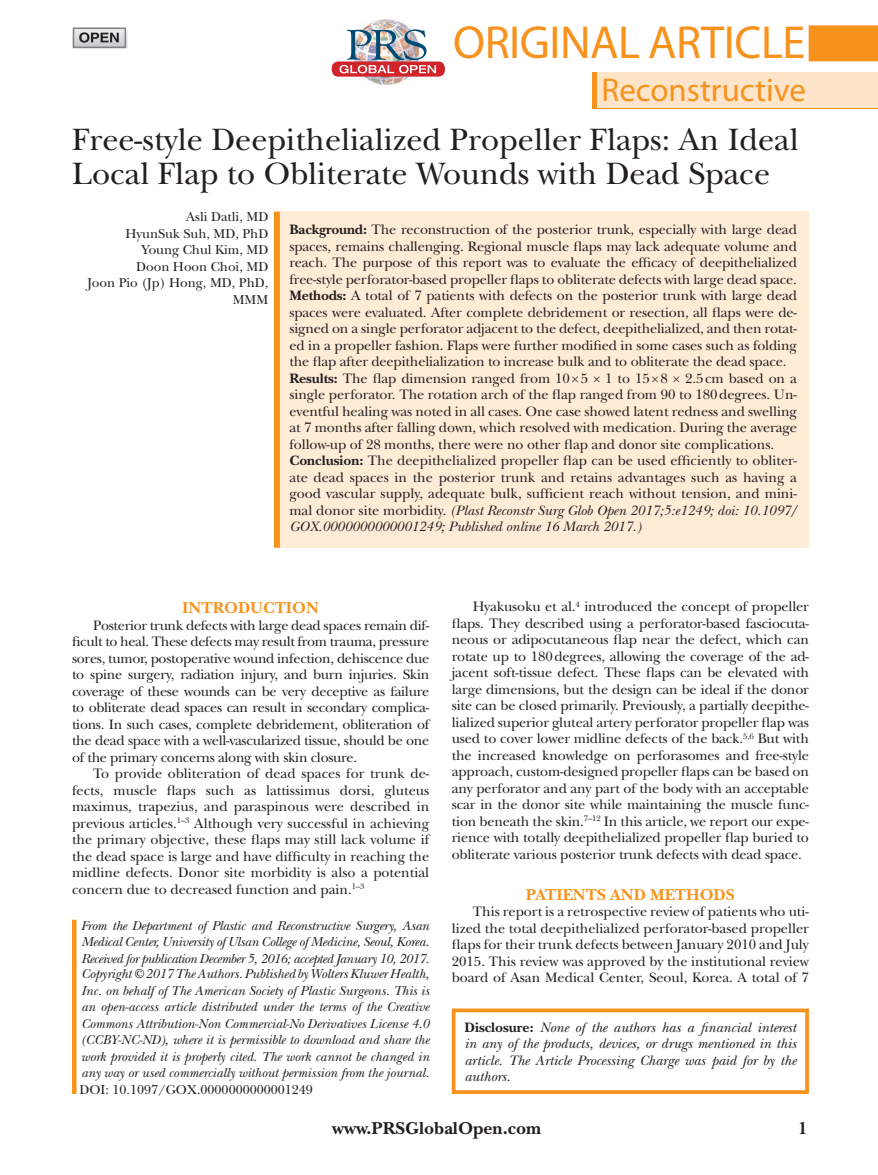
<style>
.page{position:relative;width:878px;height:1175px;background:#fff}
.page>*{position:absolute;margin:0;border:0;box-sizing:border-box;transform-origin:0 0}
.t1{font:46.5px "Myriad Pro";letter-spacing:-.01em;color:#f7931d}
.t2{font:33px "Myriad Pro";color:#f7931d}
.t3{font:32.25px/34.5px "New Baskerville";color:#231f20}
.t4{font:700 18px "New Baskerville";color:#231f20}
.t5{font:700 16.5px "New Baskerville";color:#f7931d}
.t6{font:14.25px/16.5px "New Baskerville";letter-spacing:-.01em;color:#231f20;text-align:justify}
.t7{font:italic 14.25px/16.5px "New Baskerville";color:#231f20;text-align:justify}
.t8{font:italic 13.5px/16.5px "New Baskerville";color:#231f20;text-align:justify}
.t9{font:13.5px/16.5px "New Baskerville";color:#231f20;text-align:right}
.s1{font-weight:700}
.s2{font-style:italic}
.s3{font-weight:700;font-style:normal}
</style>
<div class="page">
<img style="left:72px;top:27px;width:55px;height:22px">
<div style="left:73px;top:28px;width:53px;height:20px;border:2px solid #808285"></div>
<svg style="left:79px;top:32px;width:40px;height:11px"></svg>
<img style="left:362px;top:20px;width:49px;height:64px">
<div style="left:332px;top:61px;width:113px;height:16px;background:#d1232a;border-radius:7px"></div>
<img style="left:339px;top:29px;width:97px;height:44px">
<hr style="left:72px;top:966px;width:4px;height:127px;background:#f7931d">
<hr style="left:72px;top:919px;width:4px;height:48px;background:#f7931d">
<div style="left:277px;top:212px;width:531px;height:336px;background:#feecd7"></div>
<div style="left:274px;top:212px;width:6px;height:336px;background:#f7931d"></div>
<div style="left:452px;top:1008px;width:356px;height:86px;border:4px solid #f7931d"></div>
<div style="left:597px;top:72px;width:281px;height:36px;background:#fee5ca"></div>
<div style="left:808px;top:25px;width:69px;height:36px;background:#f7931d"></div>
<h1 class="t1" style="left:453px;top:14px;width:354px">Original Article</h1>
<h2 class="t2" style="left:601px;top:69px;width:206px">Reconstructive</h2>
<h3 class="t3" style="left:72px;top:122px;width:728px">Free-style Deepithelialized Propeller Flaps: An Ideal<br>Local Flap to Obliterate Wounds with Dead Space</h3>
<p class="t9" style="left:87px;top:209px;width:182px">Asli Datli, MD<br>HyunSuk Suh, MD, PhD<br>Young Chul Kim, MD<br>Doon Hoon Choi, MD<br>Joon Pio (Jp) Hong, MD, PhD,<br>MMM</p>
<p class="t6" style="left:289px;top:221px;width:509px;text-align:left"><span class="s1">Background:</span> The reconstruction of the posterior trunk, especially with large dead spaces, remains challenging. Regional muscle flaps may lack adequate volume and reach. The purpose of this report was to evaluate the efficacy of deepithelialized free-style perforator-based propeller flaps to obliterate defects with large dead space.<br><span class="s1">Methods:</span> A total of 7 patients with defects on the posterior trunk with large dead spaces were evaluated. After complete debridement or resection, all flaps were de&shy;signed on a single perforator adjacent to the defect, deepithelialized, and then rotat&shy;ed in a propeller fashion. Flaps were further modified in some cases such as folding the flap after deepithelialization to increase bulk and to obliterate the dead space.<br><span class="s1">Results:</span> The flap dimension ranged from 10×5 × 1 to 15×8 × 2.5cm based on a single perforator. The rotation arch of the flap ranged from 90 to 180degrees. Un&shy;eventful healing was noted in all cases. One case showed latent redness and swelling at 7 months after falling down, which resolved with medication. During the average follow-up of 28 months, there were no other flap and donor site complications.<br><span class="s1">Conclusion:</span> The deepithelialized propeller flap can be used efficiently to obliter&shy;ate dead spaces in the posterior trunk and retains advantages such as having a good vascular supply, adequate bulk, sufficient reach without tension, and mini&shy;mal donor site morbidity. <span class="s2">(Plast Reconstr Surg Glob Open 2017;5:e1249; doi: 10.1097/ GOX.0000000000001249; Published online 16 March 2017.)</span></p>
<p class="t6" style="left:452px;top:598px;width:359px;text-indent:21px">Hyakusoku et al.<sup>4</sup> introduced the concept of propeller flaps. They described using a perforator-based fasciocuta&shy;neous or adipocutaneous flap near the defect, which can rotate up to 180degrees, allowing the coverage of the ad&shy;jacent soft-tissue defect. These flaps can be elevated with large dimensions, but the design can be ideal if the donor site can be closed primarily. Previously, a partially deepithe&shy;lialized superior gluteal artery perforator propeller flap was used to cover lower midline defects of the back.<sup>5,6</sup> But with the increased knowledge on perforasomes and free-style approach, custom-designed propeller flaps can be based on any perforator and any part of the body with an acceptable scar in the donor site while maintaining the muscle func&shy;tion beneath the skin.<sup>7–12</sup> In this article, we report our expe&shy;rience with totally deepithelialized propeller flap buried to obliterate various posterior trunk defects with dead space.</p>
<p class="t5" style="left:526px;top:884px;width:210px">PATIENTS AND METHODS</p>
<p class="t6" style="left:451px;top:903px;width:359px;text-indent:21px">This report is a retrospective review of patients who uti&shy;lized the total deepithelialized perforator-based propeller flaps for their trunk defects between January 2010 and July 2015. This review was approved by the institutional review</p>
<p class="t5" style="left:182px;top:598px;width:138px">INTRODUCTION</p>
<p class="t6" style="left:72px;top:617px;width:359px;text-indent:21px">Posterior trunk defects with large dead spaces remain dif&shy;ficult to heal. These defects may result from trauma, pressure sores, tumor, postoperative wound infection, dehiscence due to spine surgery, radiation injury, and burn injuries. Skin coverage of these wounds can be very deceptive as failure to obliterate dead spaces can result in secondary complica&shy;tions. In such cases, complete debridement, obliteration of the dead space with a well-vascularized tissue, should be one of the primary concerns along with skin closure.</p>
<p class="t6" style="left:72px;top:765px;width:359px;text-indent:21px">To provide obliteration of dead spaces for trunk de&shy;fects, muscle flaps such as lattissimus dorsi, gluteus maximus, trapezius, and paraspinous were described in previous articles.<sup>1–3</sup> Although very successful in achieving the primary objective, these flaps may still lack volume if the dead space is large and have difficulty in reaching the midline defects. Donor site morbidity is also a potential concern due to decreased function and pain.<sup>1–3</sup></p>
<p class="t8" style="left:81px;top:917px;width:350px">From the Department of Plastic and Reconstructive Surgery, Asan Medical Center, University of Ulsan College of Medicine, Seoul, Korea.<br>Received for publication December 5, 2016; accepted January 10, 2017.</p>
<p class="t8" style="left:81px;top:965px;width:349px">Copyright © 2017 The Authors. Published by Wolters Kluwer Health,</p>
<p class="t6" style="left:451px;top:969px;width:359px">board of Asan Medical Center, Seoul, Korea. A total of 7</p>
<p class="t8" style="left:81px;top:982px;width:350px">Inc. on behalf of The American Society of Plastic Surgeons. This is an open-access article distributed under the terms of the Creative Commons Attribution-Non Commercial-No Derivatives License 4.0 (CCBY-NC-ND), where it is permissible to download and share the work provided it is properly cited. The work cannot be changed in any way or used commercially without permission from the journal.</p>
<p class="t9" style="left:80px;top:1081px;width:235px">DOI: 10.1097/GOX.0000000000001249</p>
<p class="t7" style="left:464px;top:1018px;width:333px"><span class="s3">Disclosure:</span> None of the authors has a financial interest in any of the products, devices, or drugs mentioned in this article. The Article Processing Charge was paid for by the authors.</p>
<p class="t4" style="left:332px;top:1118px;width:210px">www.PRSGlobalOpen.com</p>
<p class="t4" style="left:798px;top:1118px;width:11px">1</p>
</div>
